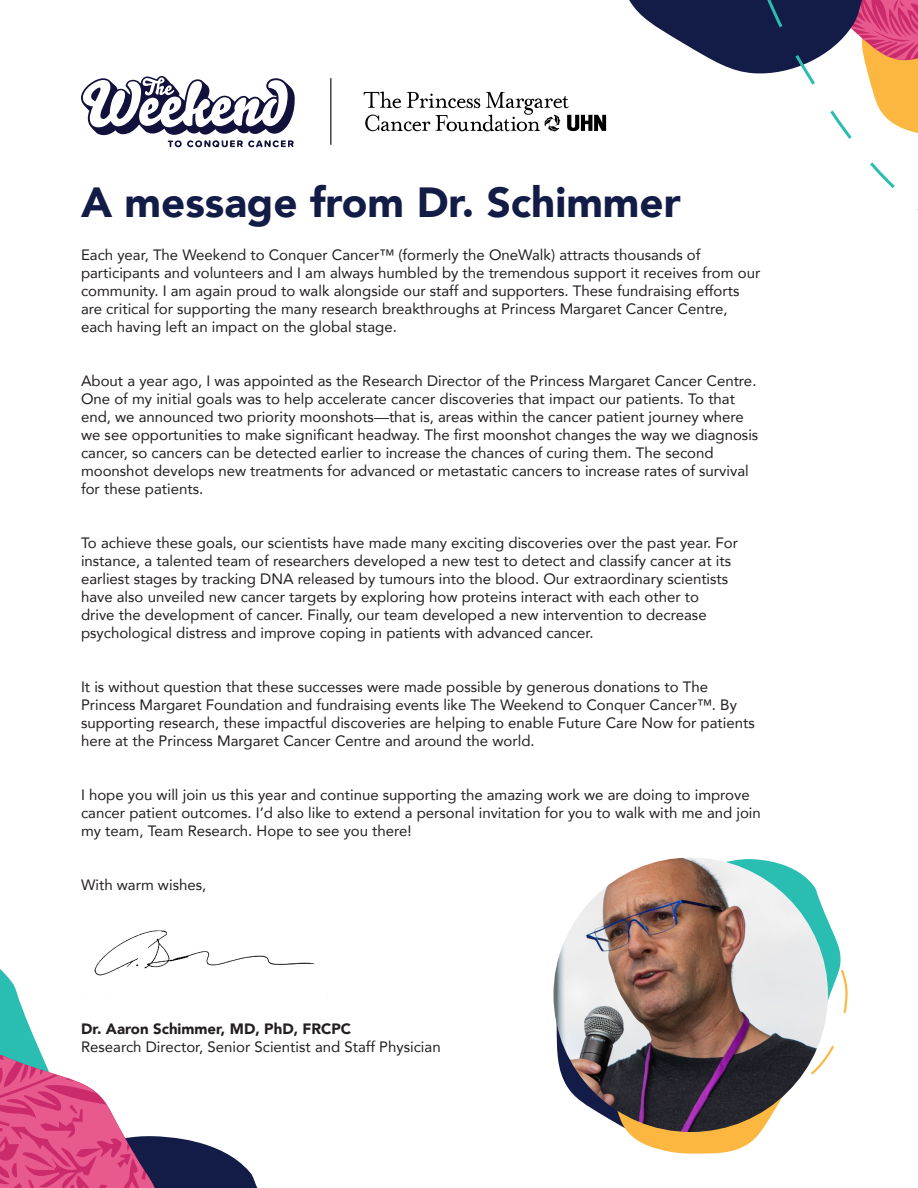
<style>
.page{position:relative;width:918px;height:1188px;background:#fff}
.page>*{position:absolute;margin:0;border:0;box-sizing:border-box;transform-origin:0 0}
.t1{font:900 42px "Avenir";color:#121c46}
.t2{font:15px/18px "Avenir";color:#231f20}
.t3{font:900 15px "Avenir";color:#231f20}
</style>
<div class="page">
<svg style="left:638px;top:858px;width:187px;height:56px;fill:#2abdb1"></svg>
<svg style="left:557px;top:914px;width:291px;height:240px"></svg>
<img style="left:554px;top:858px;width:274px;height:274px;border-radius:137px">
<svg style="left:0;top:932px;width:294px;height:256px"></svg>
<svg style="left:520px;top:0;width:398px;height:211px"></svg>
<svg style="left:364px;top:91px;width:242px;height:40px"></svg>
<hr style="left:330px;top:78px;width:1px;height:67px;background:#000">
<svg style="left:81px;top:76px;width:214px;height:71px"></svg>
<p class="t1" style="left:81px;top:166px;width:601px">A message from Dr. Schimmer</p>
<p class="t2" style="left:81px;top:246px;width:681px">Each year, The Weekend to Conquer Cancer™ (formerly the OneWalk) attracts thousands of participants and volunteers and I am always humbled by the tremendous support it receives from our community. I am again proud to walk alongside our staff and supporters. These fundraising efforts are critical for supporting the many research breakthroughs at Princess Margaret Cancer Centre, each having left an impact on the global stage.</p>
<p class="t2" style="left:81px;top:372px;width:679px">About a year ago, I was appointed as the Research Director of the Princess Margaret Cancer Centre.<br>One of my initial goals was to help accelerate cancer discoveries that impact our patients. To that end, we announced two priority moonshots—that is, areas within the cancer patient journey where we see opportunities to make significant headway. The first moonshot changes the way we diagnosis cancer, so cancers can be detected earlier to increase the chances of curing them. The second moonshot develops new treatments for advanced or metastatic cancers to increase rates of survival for these patients.</p>
<p class="t2" style="left:81px;top:534px;width:659px">To achieve these goals, our scientists have made many exciting discoveries over the past year. For instance, a talented team of researchers developed a new test to detect and classify cancer at its earliest stages by tracking DNA released by tumours into the blood. Our extraordinary scientists have also unveiled new cancer targets by exploring how proteins interact with each other to<br>drive the development of cancer. Finally, our team developed a new intervention to decrease psychological distress and improve coping in patients with advanced cancer.</p>
<p class="t2" style="left:81px;top:678px;width:675px">It is without question that these successes were made possible by generous donations to The Princess Margaret Foundation and fundraising events like The Weekend to Conquer Cancer™. By supporting research, these impactful discoveries are helping to enable Future Care Now for patients here at the Princess Margaret Cancer Centre and around the world.</p>
<p class="t2" style="left:81px;top:786px;width:681px">I hope you will join us this year and continue supporting the amazing work we are doing to improve cancer patient outcomes. I’d also like to extend a personal invitation for you to walk with me and join my team, Team Research. Hope to see you there!</p>
<p class="t2" style="left:81px;top:876px;width:127px">With warm wishes,</p>
<p class="t3" style="left:81px;top:1016px;width:272px">Dr. Aaron Schimmer, MD, PhD, FRCPC</p>
<p class="t2" style="left:81px;top:1037px;width:361px">Research Director, Senior Scientist and Staff Physician</p>
</div>
